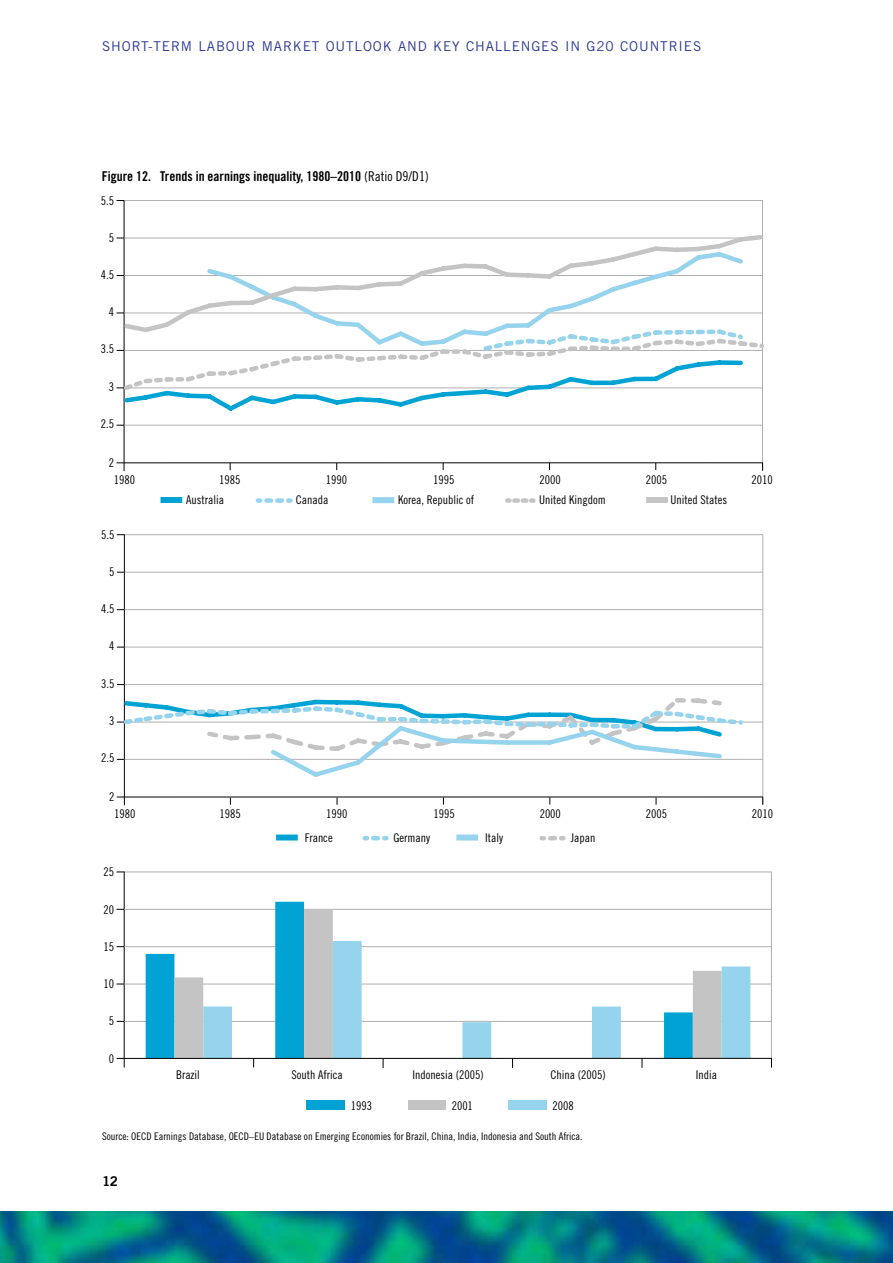
<style>
.page{position:relative;width:893px;height:1263px;background:#fff}
.page>*{position:absolute;margin:0;border:0;box-sizing:border-box;transform-origin:0 0}
.t1{font:13.5px "Trade Gothic LT Std";letter-spacing:.065em;color:#2c3791}
.t2{font:13.5px "Trade Gothic LT Std Bd Cn 20";color:#000}
.t3{font:13.5px "Trade Gothic LT Std Bd 2";color:#000}
.t4{font:12px "Trade Gothic LT Std Cn 18";color:#000}
.t5{font:10.5px "Trade Gothic LT Std Cn 18";color:#000}
.s1{font-family:"Trade Gothic LT Std Cn 18"}
</style>
<div class="page">
<img style="left:0;top:1212px;width:893px;height:51px">
<hr style="left:762px;top:200px;width:1px;height:271px;background:#afafb0">
<hr style="left:124px;top:200px;width:1px;height:271px;background:#000">
<hr style="left:125px;top:200px;width:638px;height:1px;background:#afafb0">
<hr style="left:117px;top:462px;width:646px;height:1px;background:#000">
<hr style="left:771px;top:872px;width:1px;height:186px;background:#afafb0">
<hr style="left:124px;top:872px;width:1px;height:195px;background:#000">
<hr style="left:125px;top:872px;width:647px;height:1px;background:#afafb0">
<hr style="left:762px;top:534px;width:1px;height:271px;background:#afafb0">
<hr style="left:124px;top:534px;width:1px;height:271px;background:#000">
<hr style="left:125px;top:534px;width:638px;height:1px;background:#afafb0">
<hr style="left:117px;top:797px;width:646px;height:1px;background:#000">
<hr style="left:124px;top:425px;width:639px;height:1px;background:#afafb0">
<hr style="left:125px;top:572px;width:638px;height:1px;background:#afafb0">
<hr style="left:125px;top:609px;width:638px;height:1px;background:#afafb0">
<hr style="left:125px;top:647px;width:638px;height:1px;background:#afafb0">
<hr style="left:125px;top:684px;width:638px;height:1px;background:#afafb0">
<hr style="left:125px;top:722px;width:638px;height:1px;background:#afafb0">
<hr style="left:125px;top:759px;width:638px;height:1px;background:#afafb0">
<hr style="left:124px;top:909px;width:647px;height:1px;background:#afafb0">
<hr style="left:124px;top:946px;width:647px;height:1px;background:#afafb0">
<hr style="left:124px;top:984px;width:648px;height:1px;background:#afafb0">
<hr style="left:125px;top:1021px;width:646px;height:1px;background:#afafb0">
<div style="left:306px;top:1101px;width:39px;height:9px;background:#00a3d3"></div>
<div style="left:408px;top:1101px;width:38px;height:9px;background:#c4c4c5"></div>
<div style="left:508px;top:1101px;width:39px;height:9px;background:#96d3ec"></div>
<svg style="left:117px;top:694px;width:629px;height:87px"></svg>
<svg style="left:146px;top:902px;width:547px;height:156px"></svg>
<svg style="left:174px;top:909px;width:548px;height:149px"></svg>
<svg style="left:203px;top:941px;width:547px;height:117px"></svg>
<hr style="left:117px;top:1058px;width:655px;height:1px;background:#000">
<svg style="left:117px;top:335px;width:647px;height:80px"></svg>
<svg style="left:121px;top:232px;width:642px;height:103px"></svg>
<div style="left:276px;top:834px;width:22px;height:6px;background:#00a3d3"></div>
<svg style="left:373px;top:836px;width:13px;height:4px"></svg>
<svg style="left:550px;top:836px;width:13px;height:4px"></svg>
<div style="left:456px;top:834px;width:22px;height:6px;background:#96d3ec"></div>
<div style="left:161px;top:497px;width:21px;height:6px;background:#00a3d3"></div>
<svg style="left:266px;top:498px;width:24px;height:5px"></svg>
<svg style="left:507px;top:498px;width:26px;height:5px"></svg>
<div style="left:372px;top:497px;width:22px;height:6px;background:#96d3ec"></div>
<div style="left:646px;top:497px;width:22px;height:6px;background:#c4c4c5"></div>
<p class="t1" style="left:102px;top:38px;width:599px">SHORT-TERM LABOUR MARKET OUTLOOK AND KEY CHALLENGES IN G20 COUNTRIES</p>
<p class="t2" style="left:102px;top:168px;width:329px">Figure 12. Trends in earnings inequality, 1980–2010 <span class="s1">(Ratio D9/D1)</span></p>
<p class="t4" style="left:101px;top:193px;width:15px">5.5</p>
<p class="t4" style="left:109px;top:230px;width:7px">5</p>
<p class="t4" style="left:101px;top:268px;width:15px">4.5</p>
<p class="t4" style="left:109px;top:305px;width:7px">4</p>
<p class="t4" style="left:101px;top:342px;width:15px">3.5</p>
<p class="t4" style="left:109px;top:379px;width:7px">3</p>
<p class="t4" style="left:101px;top:416px;width:15px">2.5</p>
<p class="t4" style="left:109px;top:455px;width:7px">2</p>
<p class="t4" style="left:114px;top:472px;width:23px">1980</p>
<p class="t4" style="left:219px;top:472px;width:23px">1985</p>
<p class="t4" style="left:326px;top:472px;width:23px">1990</p>
<p class="t4" style="left:433px;top:472px;width:23px">1995</p>
<p class="t4" style="left:539px;top:472px;width:23px">2000</p>
<p class="t4" style="left:646px;top:472px;width:23px">2005</p>
<p class="t4" style="left:752px;top:472px;width:23px">2010</p>
<p class="t4" style="left:101px;top:527px;width:15px">5.5</p>
<p class="t4" style="left:109px;top:565px;width:7px">5</p>
<p class="t4" style="left:101px;top:602px;width:15px">4.5</p>
<p class="t4" style="left:109px;top:639px;width:7px">4</p>
<p class="t4" style="left:101px;top:676px;width:15px">3.5</p>
<p class="t4" style="left:109px;top:713px;width:7px">3</p>
<p class="t4" style="left:101px;top:750px;width:15px">2.5</p>
<p class="t4" style="left:109px;top:789px;width:7px">2</p>
<p class="t4" style="left:186px;top:493px;width:39px">Australia</p>
<p class="t4" style="left:296px;top:493px;width:34px">Canada</p>
<p class="t4" style="left:398px;top:493px;width:77px">Korea, Republic of</p>
<p class="t4" style="left:539px;top:493px;width:68px">United Kingdom</p>
<p class="t4" style="left:670px;top:493px;width:58px">United States</p>
<p class="t4" style="left:114px;top:806px;width:23px">1980</p>
<p class="t4" style="left:220px;top:806px;width:23px">1985</p>
<p class="t4" style="left:326px;top:806px;width:23px">1990</p>
<p class="t4" style="left:433px;top:806px;width:23px">1995</p>
<p class="t4" style="left:540px;top:806px;width:23px">2000</p>
<p class="t4" style="left:646px;top:806px;width:23px">2005</p>
<p class="t4" style="left:752px;top:806px;width:23px">2010</p>
<p class="t4" style="left:104px;top:865px;width:12px">25</p>
<p class="t4" style="left:104px;top:902px;width:12px">20</p>
<p class="t4" style="left:104px;top:939px;width:12px">15</p>
<p class="t4" style="left:104px;top:977px;width:12px">10</p>
<p class="t4" style="left:109px;top:1014px;width:7px">5</p>
<p class="t4" style="left:109px;top:1051px;width:7px">0</p>
<p class="t4" style="left:305px;top:830px;width:29px">France</p>
<p class="t4" style="left:393px;top:830px;width:38px">Germany</p>
<p class="t4" style="left:485px;top:830px;width:19px">Italy</p>
<p class="t4" style="left:571px;top:830px;width:26px">Japan</p>
<p class="t4" style="left:176px;top:1067px;width:25px">Brazil</p>
<p class="t4" style="left:292px;top:1068px;width:53px">South Africa</p>
<p class="t4" style="left:412px;top:1067px;width:73px">Indonesia (2005)</p>
<p class="t4" style="left:550px;top:1067px;width:57px">China (2005)</p>
<p class="t4" style="left:696px;top:1067px;width:23px">India</p>
<p class="t4" style="left:351px;top:1098px;width:23px">1993</p>
<p class="t4" style="left:452px;top:1098px;width:23px">2001</p>
<p class="t4" style="left:552px;top:1098px;width:23px">2008</p>
<p class="t5" style="left:102px;top:1130px;width:482px">Source: OECD Earnings Database, OECD–EU Database on Emerging Economies for Brazil, China, India, Indonesia and South Africa.</p>
<p class="t3" style="left:102px;top:1173px;width:17px">12</p>
</div>
